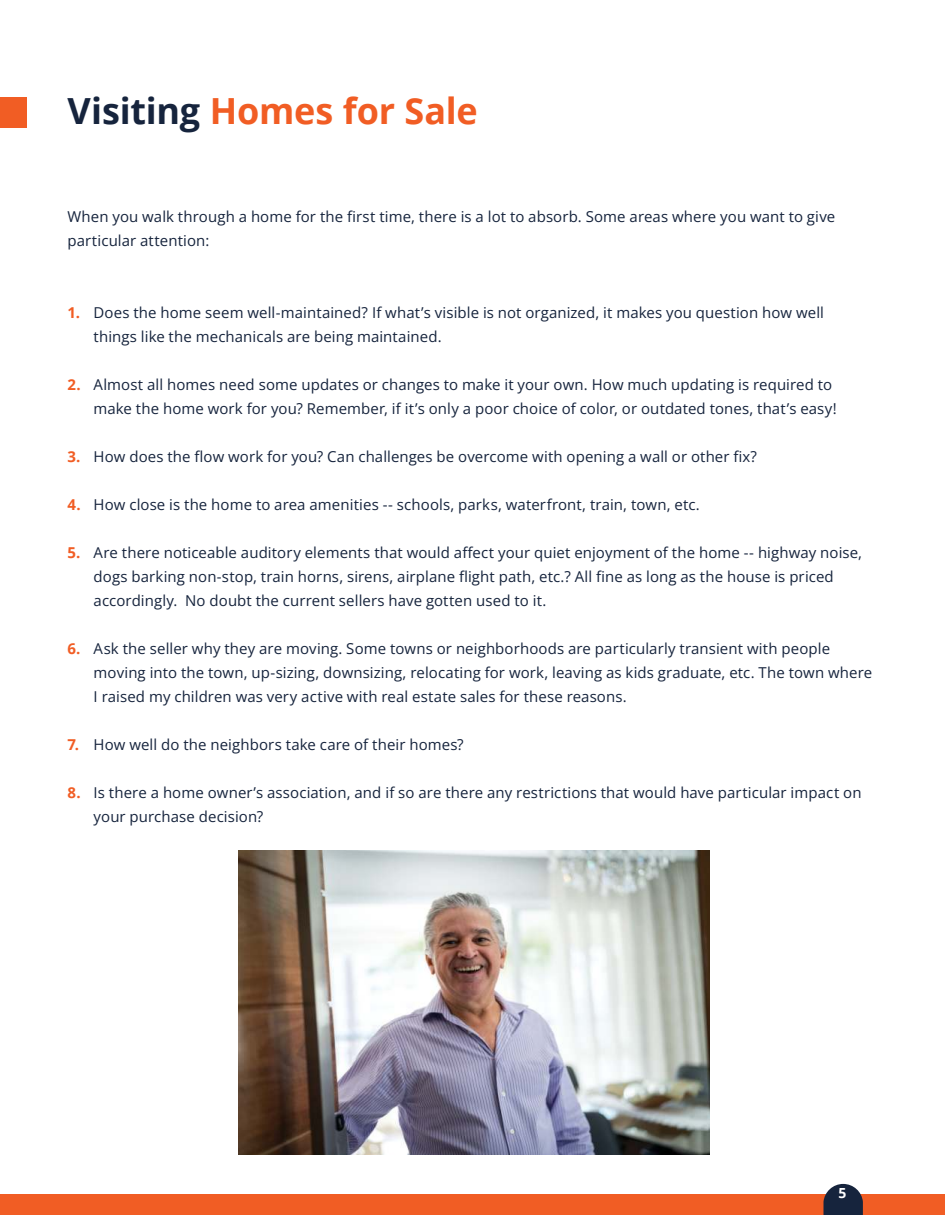
<style>
.page{position:relative;width:945px;height:1215px;background:#fff}
.page>*{position:absolute;margin:0;border:0;box-sizing:border-box;transform-origin:0 0}
.t1{font:700 36px "Open Sans";letter-spacing:-.005em;color:#f15d24}
.t2{font:15px/24px "Open Sans";letter-spacing:.005em;color:#16243d}
.t3{font:700 13.95px "Open Sans";color:#fff}
.s1{color:#16243d}
.s2{font-weight:700;color:#f15d24}
</style>
<div class="page">
<div style="left:0;top:1195px;width:945px;height:20px;background:#f15d24"></div>
<svg style="left:824px;top:1184px;width:39px;height:31px"></svg>
<div style="left:0;top:97px;width:27px;height:31px;background:#f15d24"></div>
<img style="left:238px;top:850px;width:472px;height:305px">
<h1 class="t1" style="left:68px;top:97px;width:412px"><span class="s1">Visiting</span> Homes for Sale</h1>
<p class="t2" style="left:67px;top:204px;width:769px">When you walk through a home for the first time, there is a lot to absorb. Some areas where you want to give particular attention:</p>
<p class="t2" style="left:94px;top:302px;width:732px;text-indent:-26px"><span class="s2">1.</span> Does the home seem well-maintained? If what’s visible is not organized, it makes you question how well things like the mechanicals are being maintained.</p>
<p class="t2" style="left:67px;top:374px;width:771px;text-align:right"><span class="s2">2.</span> Almost all homes need some updates or changes to make it your own. How much updating is required to make the home work for you? Remember, if it’s only a poor choice of color, or outdated tones, that’s easy!</p>
<p class="t2" style="left:67px;top:444px;width:691px"><span class="s2">3.</span> How does the flow work for you? Can challenges be overcome with opening a wall or other fix?</p>
<p class="t2" style="left:67px;top:494px;width:634px"><span class="s2">4.</span> How close is the home to area amenities -- schools, parks, waterfront, train, town, etc.</p>
<p class="t2" style="left:94px;top:540px;width:770px;text-indent:-26px"><span class="s2">5.</span> Are there noticeable auditory elements that would affect your quiet enjoyment of the home -- highway noise, dogs barking non-stop, train horns, sirens, airplane flight path, etc.? All fine as long as the house is priced accordingly. No doubt the current sellers have gotten used to it.</p>
<p class="t2" style="left:94px;top:638px;width:780px;text-indent:-26px"><span class="s2">6.</span> Ask the seller why they are moving. Some towns or neighborhoods are particularly transient with people moving into the town, up-sizing, downsizing, relocating for work, leaving as kids graduate, etc. The town where<br>I raised my children was very active with real estate sales for these reasons.</p>
<p class="t2" style="left:67px;top:734px;width:398px"><span class="s2">7.</span> How well do the neighbors take care of their homes?</p>
<p class="t2" style="left:94px;top:782px;width:769px;text-indent:-26px"><span class="s2">8.</span> Is there a home owner’s association, and if so are there any restrictions that would have particular impact on your purchase decision?</p>
<p class="t3" style="left:838px;top:1188px;width:9px">5</p>
</div>
